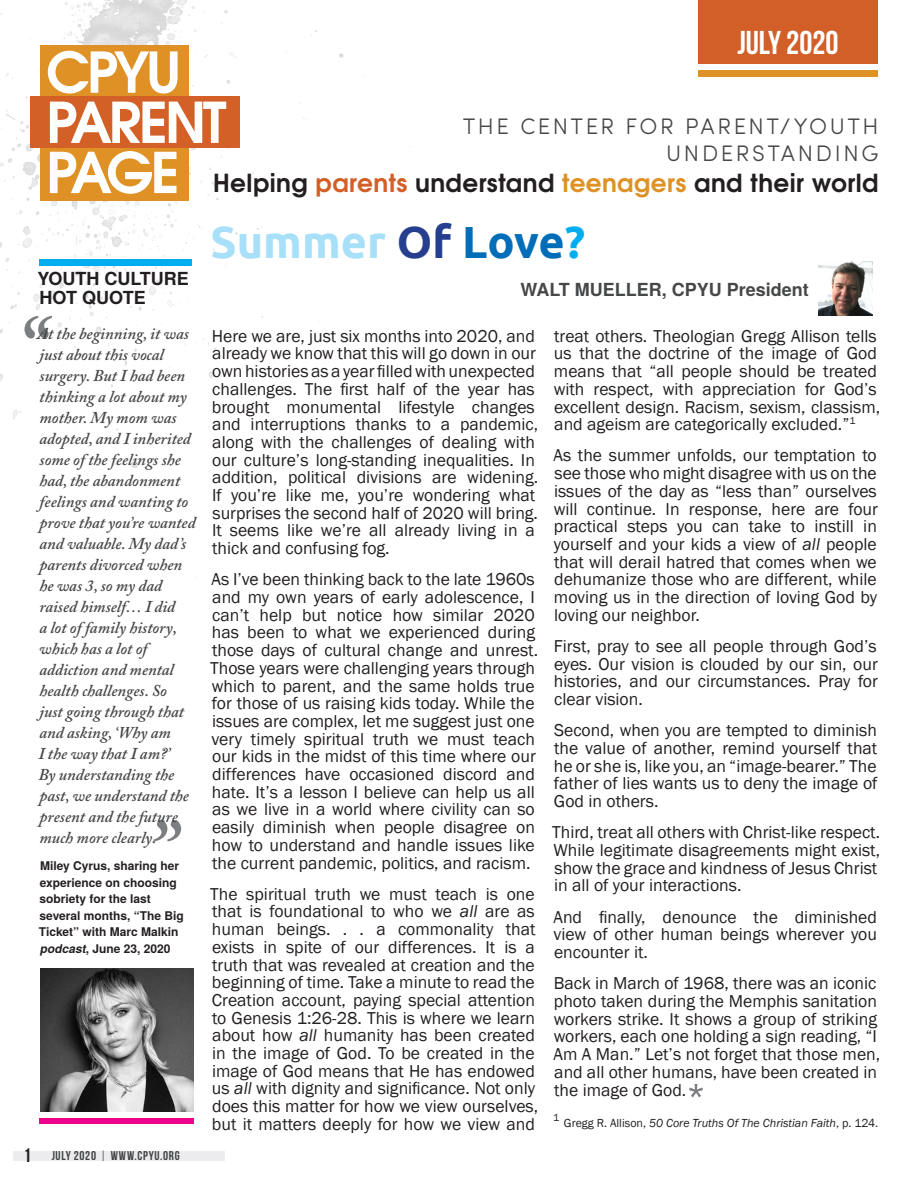
<style>
.page{position:relative;width:918px;height:1188px;background:#fff}
.page>*{position:absolute;margin:0;border:0;box-sizing:border-box;transform-origin:0 0}
.t1{font:700 45px "Ubuntu";color:#a8dff9}
.t2{font:33px "Bebas Neue";color:#fff}
.Copy{font:700 24.75px "Te X Gyre Adventor";letter-spacing:.015em;color:#231f20}
.t3{font:300 22.5px/27px "Sofia Pro";letter-spacing:.11em;color:#464748;text-align:right}
.t4{font:700 18px "Te X Gyre Heros";color:#464748}
.Copy-2{font:700 18px/19.5px "Te X Gyre Heros";color:#231f20}
.Copy-3{font:17.7px/17.7px "Franklin Gothic";color:#231f20}
.Copy-4{font:italic 600 16.5px/21px "Adobe Caslon Pro";color:#464748}
.t5{font:12.75px "Bebas Neue";letter-spacing:.055em;color:#464748}
.Copy-5{font:700 12px/16.5px "Te X Gyre Heros";color:#231f20}
.Copy-6{font:italic 12px "Franklin Gothic";color:#231f20}
.Copy-7{font:10.5px "Franklin Gothic";color:#231f20}
.s1{font-style:italic}
.s2{font-size:19.5px;color:#231f20}
.s3{font-family:"Franklin Gothic";color:#7c7e81}
.s4{color:#d25f27}
.s5{color:#de9124}
.s6{color:#253f8e}
.s7{color:#006db8}
.s8{color:#00aeef}
.s9{font-style:normal}
</style>
<div class="page">
<img style="left:0;top:0;width:410px;height:582px">
<div style="left:39px;top:1118px;width:155px;height:6px;background:#ed028c"></div>
<div style="left:39px;top:259px;width:153px;height:6px;background:#00aeef"></div>
<div style="left:698px;top:0;width:180px;height:64px;background:#d25f27"></div>
<div style="left:698px;top:70px;width:180px;height:7px;background:#de9124"></div>
<svg style="left:24px;top:316px;width:28px;height:23px"></svg>
<svg style="left:153px;top:820px;width:28px;height:21px"></svg>
<div style="left:13px;top:1151px;width:212px;height:10px;background:#ececee"></div>
<div style="left:40px;top:45px;width:149px;height:156px;background:#df9125"></div>
<div style="left:30px;top:96px;width:210px;height:51px;background:#d36027"></div>
<svg style="left:48px;top:51px;width:130px;height:43px"></svg>
<svg style="left:50px;top:102px;width:176px;height:41px"></svg>
<svg style="left:50px;top:151px;width:126px;height:43px"></svg>
<img style="left:818px;top:262px;width:54px;height:54px">
<svg style="left:689px;top:1084px;width:14px;height:13px"></svg>
<img style="left:40px;top:968px;width:154px;height:144px">
<p class="t2" style="left:737px;top:24px;width:103px">JULY 2020</p>
<p class="Copy-2" style="left:37px;top:268px;width:153px">YOUTH CULTURE<br>HOT QUOTE</p>
<p class="Copy-4" style="left:37px;top:323px;width:160px">At the beginning, it was just about this vocal surgery. But I had been thinking a lot about my mother. My mom was adopted, and I inherited some of the feelings she had, the abandonment feelings and wanting to prove that you’re wanted and valuable. My dad’s parents divorced when he was 3, so my dad raised himself… I did<br>a lot of family history, which has a lot of addiction and mental health challenges. So<br>just going through that and asking, ‘Why am<br>I the way that I am?’<br>By understanding the past, we understand the present and the future much more clearly.</p>
<p class="Copy-5" style="left:39px;top:857px;width:147px">Miley Cyrus, sharing her experience on choosing sobriety for the last several months, “The Big<br>Ticket” with Marc Malkin <span class="s1">podcast</span>, June 23, 2020</p>
<p class="t5" style="left:24px;top:1149px;width:157px"><span class="s2">1</span> JULY 2020 <span class="s3">|</span> WWW.CPYU.ORG</p>
<p class="t3" style="left:463px;top:111px;width:417px">THE CENTER FOR PARENT/YOUTH<br>UNDERSTANDING</p>
<p class="Copy" style="left:213px;top:161px;width:667px">Helping <span class="s4">parents</span> understand <span class="s5">teenagers</span> and their world</p>
<p class="t1" style="left:211px;top:214px;width:376px">Summer <span class="s6">Of</span> <span class="s7">Love</span><span class="s8">?</span></p>
<p class="t4" style="left:521px;top:276px;width:290px">WALT MUELLER, CPYU President</p>
<p class="Copy-3" style="left:212px;top:327px;width:328px">Here we are, just six months into 2020, and already we know that this will go down in our own histories as a year filled with unexpected challenges. The first half of the year has brought monumental lifestyle changes and interruptions thanks to a pandemic, along with the challenges of dealing with our culture’s long-standing inequalities. In addition, political divisions are widening.<br>If you’re like me, you’re wondering what surprises the second half of 2020 will bring.<br>It seems like we’re all already living in a thick and confusing fog.</p>
<p class="Copy-3" style="left:210px;top:571px;width:329px">As I’ve been thinking back to the late 1960s and my own years of early adolescence, I can’t help but notice how similar 2020 has been to what we experienced during those days of cultural change and unrest.<br>Those years were challenging years through which to parent, and the same holds true for those of us raising kids today. While the issues are complex, let me suggest just one very timely spiritual truth we must teach our kids in the midst of this time where our differences have occasioned discord and hate. It’s a lesson I believe can help us all as we live in a world where civility can so easily diminish when people disagree on how to understand and handle issues like the current pandemic, politics, and racism.</p>
<p class="Copy-3" style="left:210px;top:885px;width:329px">The spiritual truth we must teach is one that is foundational to who we <span class="s1">all</span> are as human beings. . . a commonality that exists in spite of our differences. It is a truth that was revealed at creation and the beginning of time. Take a minute to read the Creation account, paying special attention to Genesis 1:26-28. This is where we learn about how <span class="s1">all</span> humanity has been created in the image of God. To be created in the image of God means that He has endowed us <span class="s1">all</span> with dignity and significance. Not only does this matter for how we view ourselves, but it matters deeply for how we view and</p>
<p class="Copy-3" style="left:554px;top:327px;width:328px">treat others. Theologian Gregg Allison tells us that the doctrine of the image of God means that “all people should be treated with respect, with appreciation for God’s excellent design. Racism, sexism, classism, and ageism are categorically excluded.”<sup>1</sup></p>
<p class="Copy-3" style="left:554px;top:447px;width:326px;text-align:justify">As the summer unfolds, our temptation to see those who might disagree with us on the issues of the day as “less than” ourselves will continue. In response, here are four practical steps you can take to instill in yourself and your kids a view of <span class="s1">all</span> people that will derail hatred that comes when we dehumanize those who are different, while moving us in the direction of loving God by loving our neighbor.</p>
<p class="Copy-3" style="left:554px;top:638px;width:326px;text-align:justify">First, pray to see all people through God’s eyes. Our vision is clouded by our sin, our histories, and our circumstances. Pray for clear vision.</p>
<p class="Copy-3" style="left:554px;top:722px;width:325px;text-align:justify">Second, when you are tempted to diminish the value of another, remind yourself that he or she is, like you, an “image-bearer.” The father of lies wants us to deny the image of God in others.</p>
<p class="Copy-3" style="left:552px;top:824px;width:329px">Third, treat all others with Christ-like respect.<br>While legitimate disagreements might exist, show the grace and kindness of Jesus Christ in all of your interactions.</p>
<p class="Copy-3" style="left:554px;top:908px;width:325px;text-align:justify">And finally, denounce the diminished view of other human beings wherever you encounter it.</p>
<p class="Copy-3" style="left:554px;top:975px;width:328px">Back in March of 1968, there was an iconic photo taken during the Memphis sanitation workers strike. It shows a group of striking workers, each one holding a sign reading, “I Am A Man.” Let’s not forget that those men, and all other humans, have been created in the image of God.</p>
<p class="Copy-7" style="left:553px;top:1111px;width:8px">1</p>
<p class="Copy-6" style="left:564px;top:1116px;width:316px"><span class="s9">Gregg R. Allison,</span> 50 Core Truths Of The Christian Faith<span class="s9">, p. 124.</span></p>
</div>
